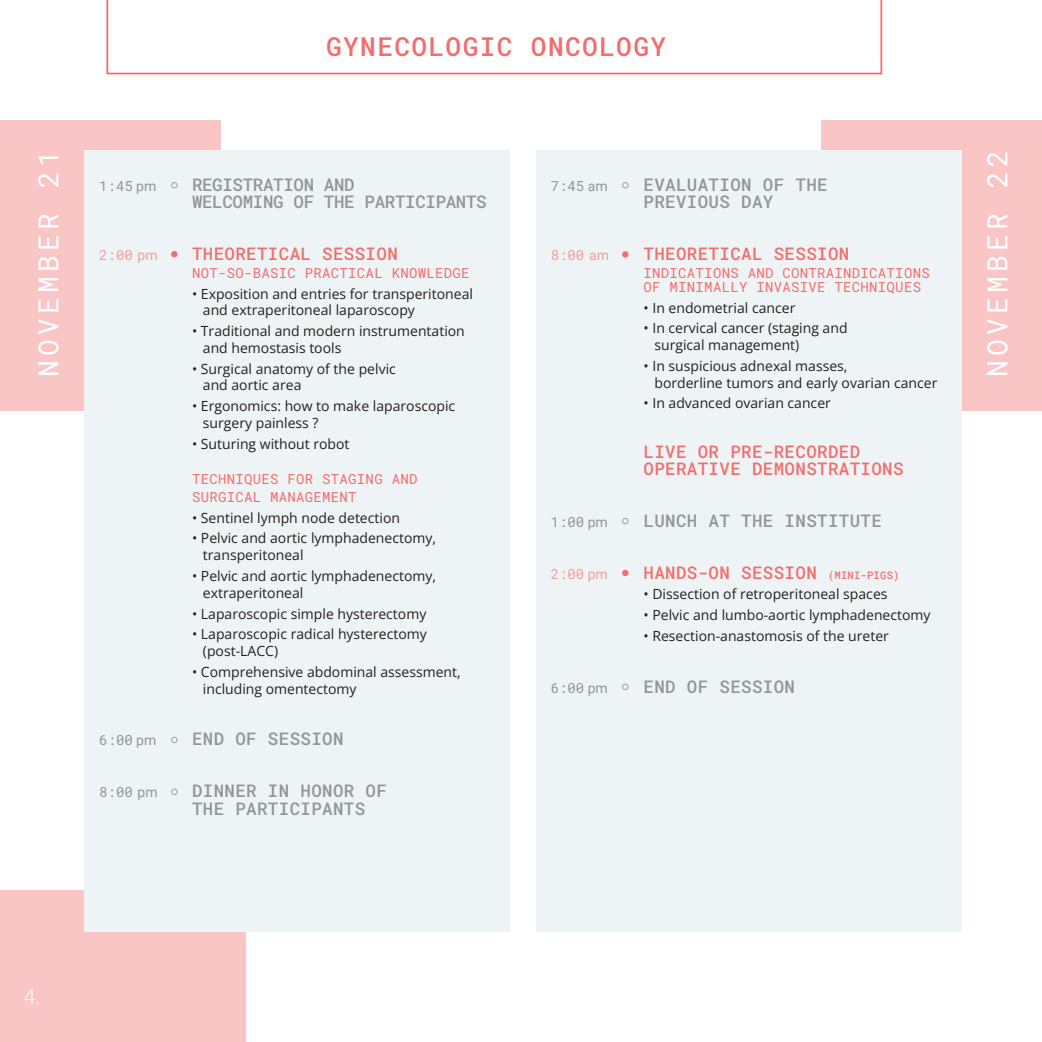
<style>
.page{position:relative;width:1042px;height:1042px;background:#fff}
.page>*{position:absolute;margin:0;border:0;box-sizing:border-box;transform-origin:0 0}
.t1{font:28px "Roboto Mono";letter-spacing:.15em;color:#fff}
.t2{font:26.25px "Roboto Mono";letter-spacing:.05em;color:#f26e6e}
.t3{font:300 21px "Roboto";color:#fff}
.t4{font:17.5px/17.5px "Roboto Mono";letter-spacing:.02em;color:#f26e6e}
.t5{font:17.5px/17.5px "Roboto Mono";letter-spacing:.02em;color:#939598}
.t6{font:17.5px/17.5px "Roboto Mono";letter-spacing:-.02em;color:#939598}
.t7{font:14px/16.8px "Open Sans";color:#231f20}
.t8{font:14px/17.5px "Roboto Mono";letter-spacing:.02em;color:#f26e6e}
.t9{font:14px "Roboto Mono";color:#939598}
.t10{font:14px "Roboto Mono";color:#f69e98}
.s1{font-family:"Roboto"}
.s2{font-size:10.5px}
</style>
<div class="page">
<div style="left:0;top:890px;width:246px;height:152px;background:#f9c5c5"></div>
<svg style="left:106px;top:0;width:776px;height:74px"></svg>
<div style="left:0;top:120px;width:220px;height:291px;background:#f9c5c5"></div>
<div style="left:821px;top:120px;width:221px;height:291px;background:#f9c5c5"></div>
<div style="left:84px;top:150px;width:426px;height:781px;background:#eef4f5"></div>
<div style="left:536px;top:150px;width:425px;height:781px;background:#eef4f5"></div>
<svg style="left:171px;top:251px;width:6px;height:6px"></svg>
<svg style="left:622px;top:251px;width:6px;height:6px"></svg>
<svg style="left:622px;top:570px;width:6px;height:6px"></svg>
<svg style="left:171px;top:182px;width:6px;height:6px"></svg>
<svg style="left:171px;top:737px;width:6px;height:6px"></svg>
<div style="left:171px;top:788px;width:6px;height:7px;border:1px solid #231f20;border-radius:50%"></div>
<svg style="left:622px;top:182px;width:6px;height:6px"></svg>
<svg style="left:622px;top:518px;width:6px;height:6px"></svg>
<svg style="left:622px;top:684px;width:6px;height:6px"></svg>
<h2 class="t2" style="left:326px;top:29px;width:341px">GYNECOLOGIC ONCOLOGY</h2>
<h1 class="t1" style="left:29px;top:377px;width:228px;rotate:-90deg">NOVEMBER 21</h1>
<h1 class="t1" style="left:978px;top:377px;width:228px;rotate:-90deg">NOVEMBER 22</h1>
<p class="t9" style="left:99px;top:176px;width:59px">1:45 <span class="s1">pm</span></p>
<p class="t6" style="left:192px;top:175px;width:296px">REGISTRATION AND<br>WELCOMING OF THE PARTICIPANTS</p>
<p class="t9" style="left:551px;top:176px;width:58px">7:45 <span class="s1">am</span></p>
<p class="t5" style="left:643px;top:175px;width:186px">EVALUATION OF THE<br>PREVIOUS DAY</p>
<p class="t10" style="left:99px;top:245px;width:60px">2:00 <span class="s1">pm</span></p>
<p class="t4" style="left:192px;top:244px;width:207px">THEORETICAL SESSION</p>
<p class="t8" style="left:192px;top:264px;width:279px">NOT-SO-BASIC PRACTICAL KNOWLEDGE</p>
<p class="t7" style="left:203px;top:285px;width:271px;text-indent:-11px">• Exposition and entries for transperitoneal and extraperitoneal laparoscopy</p>
<p class="t7" style="left:203px;top:322px;width:263px;text-indent:-11px">• Traditional and modern instrumentation and hemostasis tools</p>
<p class="t7" style="left:203px;top:360px;width:194px;text-indent:-11px">• Surgical anatomy of the pelvic and aortic area</p>
<p class="t7" style="left:203px;top:397px;width:254px;text-indent:-11px">• Ergonomics: how to make laparoscopic surgery painless ?</p>
<p class="t7" style="left:192px;top:435px;width:159px">• Suturing without robot</p>
<p class="t8" style="left:192px;top:470px;width:227px">TECHNIQUES FOR STAGING AND<br>SURGICAL MANAGEMENT</p>
<p class="t7" style="left:192px;top:509px;width:210px">• Sentinel lymph node detection</p>
<p class="t7" style="left:203px;top:529px;width:235px;text-indent:-11px">• Pelvic and aortic lymphadenectomy, transperitoneal</p>
<p class="t7" style="left:203px;top:567px;width:235px;text-indent:-11px">• Pelvic and aortic lymphadenectomy, extraperitoneal</p>
<p class="t7" style="left:192px;top:605px;width:236px">• Laparoscopic simple hysterectomy</p>
<p class="t7" style="left:203px;top:625px;width:225px;text-indent:-11px">• Laparoscopic radical hysterectomy (post-LACC)</p>
<p class="t7" style="left:203px;top:663px;width:259px;text-indent:-11px">• Comprehensive abdominal assessment, including omentectomy</p>
<p class="t9" style="left:99px;top:731px;width:59px">6:00 <span class="s1">pm</span></p>
<p class="t5" style="left:192px;top:730px;width:153px">END OF SESSION</p>
<p class="t9" style="left:99px;top:782px;width:60px">8:00 <span class="s1">pm</span></p>
<p class="t5" style="left:192px;top:781px;width:196px">DINNER IN HONOR OF<br>THE PARTICIPANTS</p>
<p class="t10" style="left:551px;top:245px;width:60px">8:00 <span class="s1">am</span></p>
<p class="t4" style="left:643px;top:244px;width:207px">THEORETICAL SESSION</p>
<p class="t8" style="left:643px;top:265px;width:288px;line-height:14px">INDICATIONS AND CONTRAINDICATIONS<br>OF MINIMALLY INVASIVE TECHNIQUES</p>
<p class="t7" style="left:643px;top:299px;width:153px">• In endometrial cancer</p>
<p class="t7" style="left:654px;top:319px;width:195px;text-indent:-11px">• In cervical cancer (staging and surgical management)</p>
<p class="t7" style="left:654px;top:357px;width:284px;text-indent:-11px">• In suspicious adnexal masses,<br>borderline tumors and early ovarian cancer</p>
<p class="t7" style="left:643px;top:395px;width:189px">• In advanced ovarian cancer</p>
<p class="t4" style="left:643px;top:442px;width:262px">LIVE OR PRE-RECORDED<br>OPERATIVE DEMONSTRATIONS</p>
<p class="t9" style="left:551px;top:512px;width:59px">1:00 <span class="s1">pm</span></p>
<p class="t5" style="left:643px;top:511px;width:240px">LUNCH AT THE INSTITUTE</p>
<p class="t10" style="left:551px;top:564px;width:59px">2:00 <span class="s1">pm</span></p>
<p class="t4" style="left:643px;top:563px;width:257px">HANDS-ON SESSION <span class="s2">(MINI-PIGS)</span></p>
<p class="t7" style="left:643px;top:585px;width:245px">• Dissection of retroperitoneal spaces</p>
<p class="t7" style="left:643px;top:606px;width:288px">• Pelvic and lumbo-aortic lymphadenectomy</p>
<p class="t7" style="left:643px;top:627px;width:247px">• Resection-anastomosis of the ureter</p>
<p class="t9" style="left:551px;top:678px;width:59px">6:00 <span class="s1">pm</span></p>
<p class="t5" style="left:643px;top:677px;width:153px">END OF SESSION</p>
<h3 class="t3" style="left:24px;top:982px;width:18px">4.</h3>
</div>
